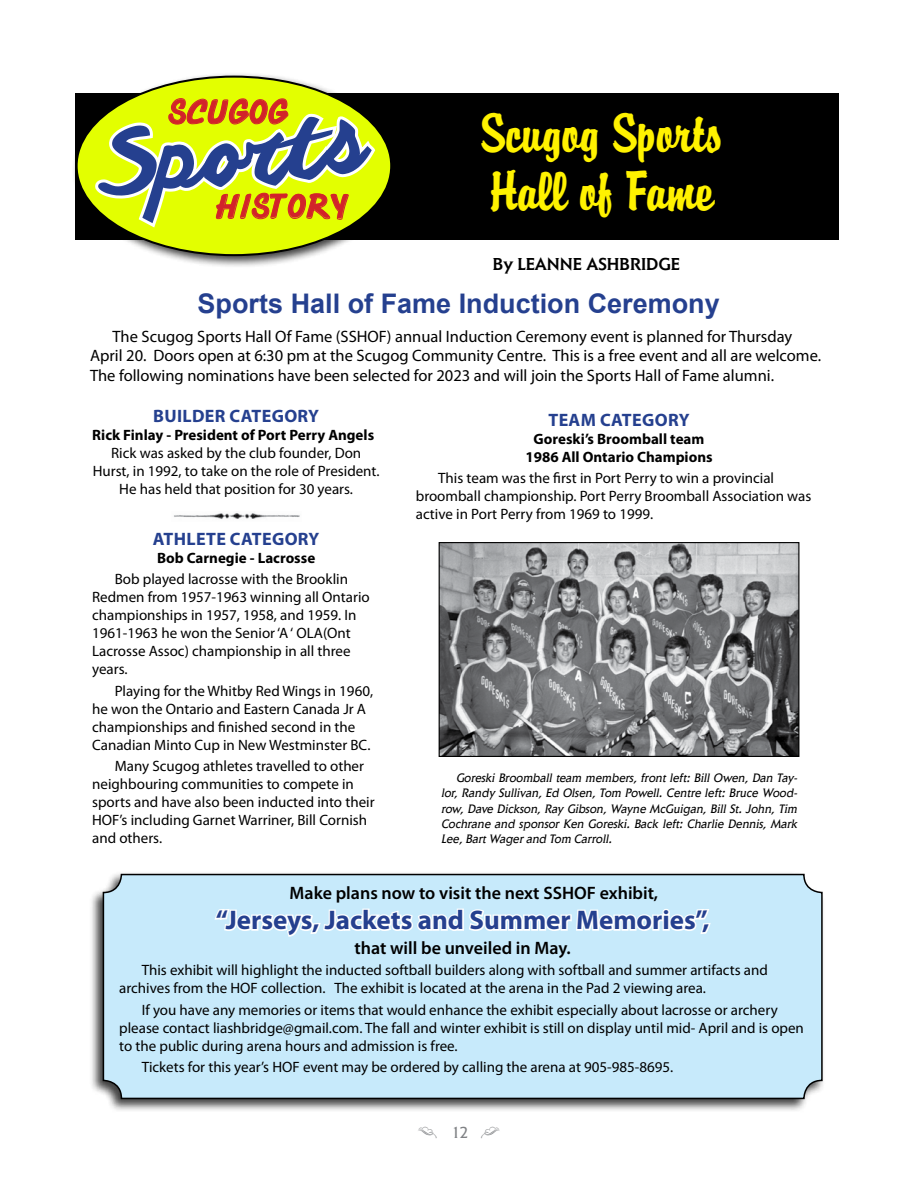
<style>
.page{position:relative;width:918px;height:1188px;background:#fff}
.page>*{position:absolute;margin:0;border:0;box-sizing:border-box;transform-origin:0 0}
.t1{font:90px "anothershabby";color:#25408f}
.t2{font:48.9px/58.7px "Brody";color:#fff200}
.t3{font:700 27px "Myriad Pro";color:#25408f}
.t4{font:700 27px "Arial";color:#25408f}
.t5{font:500 27px "Strato";letter-spacing:-.01em;color:#d2232a}
.t6{font:600 18px "Myriad Pro";color:#000}
.t7{font:700 18px "Myriad Pro";letter-spacing:.02em;color:#25408f}
.t8{font:500 18px "Elan";color:#000}
.t9{font:16.5px/19.8px "Myriad Pro";color:#000}
.t10{font:16.5px "Type Embellishments One Let Plain";color:#808285}
.t11{font:15px/18px "Myriad Pro";color:#000}
.t12{font:700 15px/18px "Myriad Pro";color:#000;text-align:center}
.t13{font:italic 12.75px/15.3px "Elan";color:#000;text-align:justify;scale:.93 1}
.s1{font-family:"Elan"}
</style>
<div class="page">
<div style="left:76px;top:93px;width:763px;height:147px;background:#000"></div>
<div style="left:72px;top:72px;width:333px;height:196px;background:#000;opacity:.75"></div>
<div style="left:77px;top:77px;width:314px;height:178px;background:#e3ff00;border-radius:50%"></div>
<svg style="left:90px;top:72px;width:288px;height:196px"></svg>
<img style="left:441px;top:544px;width:356px;height:211px">
<div style="left:439px;top:542px;width:360px;height:215px;border:1px solid #000"></div>
<div style="left:89px;top:871px;width:737px;height:242px;background:#000;opacity:.75"></div>
<div style="left:103px;top:875px;width:719px;height:223px;background:#c7eafb;border-radius:18px"></div>
<div style="left:103px;top:874px;width:720px;height:225px;border:2px solid #000;border-radius:18px"></div>
<svg style="left:212px;top:731px;width:501px;height:206px"></svg>
<img style="left:174px;top:513px;width:126px;height:6px">
<h3 class="t5" style="left:168px;top:99px;width:122px">SCUGOG</h3>
<h1 class="t1" style="left:95px;top:112px;width:268px;rotate:-5deg">Sports</h1>
<h3 class="t5" style="left:216px;top:193px;width:135px">HISTORY</h3>
<h2 class="t2" style="left:481px;top:104px;width:244px">Scugog Sports<br>Hall of Fame</h2>
<p class="t8" style="left:493px;top:253px;width:56px">BY LEANN</p>
<p class="t8" style="left:573px;top:253px;width:37px">E ASHBRID</p>
<p class="t8" style="left:659px;top:253px;width:23px">GE</p>
<h3 class="t4" style="left:198px;top:286px;width:524px">Sports Hall of Fame Induction Ceremony</h3>
<p class="t9" style="left:90px;top:326px;width:733px;text-indent:23px">The Scugog Sports Hall Of Fame (SSHOF) annual Induction Ceremony event is planned for Thursday<br>April 20. Doors open at 6:30 pm at the Scugog Community Centre. This is a free event and all are welcome.<br>The following nominations have been selected for 2023 and will join the Sports Hall of Fame alumni.</p>
<p class="t7" style="left:153px;top:404px;width:168px">Builder Category</p>
<p class="t12" style="left:92px;top:425px;width:284px">Rick Finlay - President of Port Perry Angels</p>
<p class="t11" style="left:93px;top:443px;width:288px;text-align:center">Rick was asked by the club founder, Don<br>Hurst, in 1992, to take on the role of President.<br>He has held that position for 30 years.</p>
<p class="t7" style="left:153px;top:527px;width:168px">Athlete Category</p>
<p class="t12" style="left:157px;top:549px;width:160px">Bob Carnegie - Lacrosse</p>
<p class="t11" style="left:92px;top:570px;width:279px;text-indent:22px">Bob played lacrosse with the Brooklin Redmen from 1957-1963 winning all Ontario championships in 1957, 1958, and 1959. In 1961-1963 he won the Senior ‘A ‘ OLA(Ont Lacrosse Assoc) championship in all three years.</p>
<p class="t11" style="left:92px;top:681px;width:282px;text-indent:22px">Playing for the Whitby Red Wings in 1960, he won the Ontario and Eastern Canada Jr A championships and finished second in the Canadian Minto Cup in New Westminster BC.</p>
<p class="t11" style="left:92px;top:757px;width:284px;text-indent:22px">Many Scugog athletes travelled to other neighbouring communities to compete in sports and have also been inducted into their HOF’s including Garnet Warriner, Bill Cornish and others.</p>
<p class="t7" style="left:548px;top:408px;width:143px">Team Category</p>
<p class="t12" style="left:525px;top:429px;width:189px">Goreski’s Broomball team<br>1986 All Ontario Champions</p>
<p class="t11" style="left:416px;top:469px;width:397px;text-indent:22px">This team was the first in Port Perry to win a provincial broomball championship. Port Perry Broomball Association was active in Port Perry from 1969 to 1999.</p>
<p class="t13" style="left:441px;top:770px;width:387px;text-indent:15px">Goreski Broomball team members, front left: Bill Owen, Dan Tay&shy;lor, Randy Sullivan, Ed Olsen, Tom Powell. Centre left: Bruce Wood&shy;row, Dave Dickson, Ray Gibson, Wayne McGuigan, Bill St. John, Tim Cochrane and sponsor Ken Goreski. Back left: Charlie Dennis, Mark Lee,BartWagerand Tom Carroll.</p>
<p class="t6" style="left:290px;top:882px;width:370px">Make plans now to visit the next SSHOF exhibit,</p>
<h3 class="t3" style="left:216px;top:903px;width:495px">“Jerseys, Jackets and Summer Memories”,</h3>
<p class="t6" style="left:354px;top:937px;width:218px">that will be unveiled in May.</p>
<p class="t11" style="left:119px;top:961px;width:650px;text-indent:22px">This exhibit will highlight the inducted softball builders along with softball and summer artifacts and archives from the HOF collection. The exhibit is located at the arena in the Pad 2 viewing area.</p>
<p class="t11" style="left:119px;top:1000px;width:686px;text-indent:22px">If you have any memories or items that would enhance the exhibit especially about lacrosse or archery please contact liashbridge@gmail.com. The fall and winter exhibit is still on display until mid- April and is open to the public during arena hours and admission is free.</p>
<p class="t11" style="left:142px;top:1058px;width:533px">Tickets for this year’s HOF event may be ordered by calling the arena at 905-985-8695.</p>
<p class="t10" style="left:417px;top:1126px;width:85px">@ <span class="s1">12</span> ^</p>
</div>
